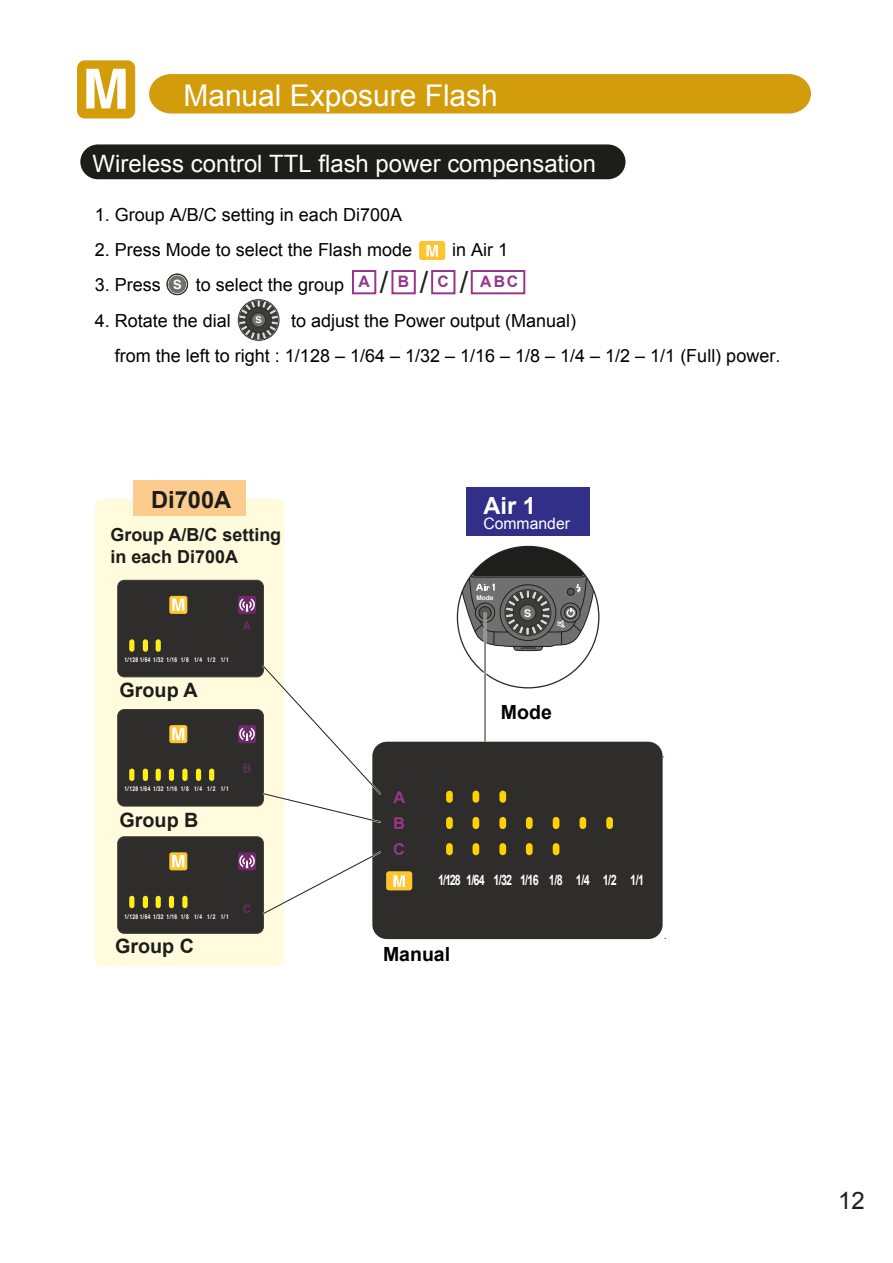
<style>
.page{position:relative;width:893px;height:1263px;background:#fff}
.page>*{position:absolute;margin:0;border:0;box-sizing:border-box;transform-origin:0 0}
.t1{font:30.75px "Arial";color:#1d1d1b}
.t2{font:30px "Arial";color:#fff}
.t3{font:24px "Arial";color:#1d1d1b}
.t4{font:23.85px "Arial";color:#fff}
.t5{font:700 23.55px "Arial";color:#1d1d1b}
.t6{font:700 23.55px "Arial";color:#fff}
.t7{font:700 19.8px "Arial";color:#1d1d1b}
.t8{font:700 19.5px "Arial";color:#000101}
.t9{font:18px/35.1px "Arial";color:#000101}
.t10{font:700 18px/21.6px "Arial";color:#1d1d1b}
.t11{font:700 16.35px/26.1px "Arial";color:#96368b;text-align:justify}
.t12{font:15.75px "Arial";color:#fff}
.t13{font:700 15.75px "Arial";color:#96368b}
.t14{font:700 14.4px "Arial";letter-spacing:-.075em;color:#fff;scale:.75 1}
.t15{font:700 12.9px "Helvetica";color:#fff}
.t16{font:700 10.65px "Helvetica";color:#fff}
.t17{font:700 9.45px "Helvetica";color:#fff}
.t18{font:700 7.65px "Arial";color:#fff}
.t19{font:700 6.6px "Helvetica";letter-spacing:.075em;color:#fff;scale:.75 1}
.t20{font:700 6.6px "Helvetica";letter-spacing:.075em;color:#fff}
.t21{font:3.3px "Arial";color:#000101;scale:1.63 1}
</style>
<div class="page">
<div style="left:149px;top:74px;width:662px;height:40px;background:#d39c0a"></div>
<div style="left:77px;top:60px;width:58px;height:58px;background:#d39c0a;border-radius:8px"></div>
<svg style="left:86px;top:69px;width:40px;height:40px"></svg>
<div style="left:80px;top:144px;width:545px;height:35px;background:#1d1d1b;border-radius:18px"></div>
<div style="left:95px;top:499px;width:189px;height:467px;background:#fffbdc;border-radius:7px"></div>
<svg style="left:457px;top:546px;width:142px;height:142px"></svg>
<div style="left:238px;top:299px;width:41px;height:42px;border:1px solid #2d2e2c;border-radius:50%"></div>
<svg style="left:239px;top:300px;width:39px;height:40px"></svg>
<svg style="left:239px;top:301px;width:39px;height:38px"></svg>
<div style="left:167px;top:274px;width:21px;height:21px;border:1px solid #2d2e2c;border-radius:50%"></div>
<div style="left:168px;top:275px;width:18px;height:18px;background:#70706f;border-radius:50%"></div>
<div style="left:118px;top:709px;width:145px;height:97px;background:#2e2d2c;border-radius:7px"></div>
<div style="left:117px;top:709px;width:147px;height:97px;border:1px solid #3c3c3b;border-radius:7px"></div>
<svg style="left:169px;top:725px;width:18px;height:18px"></svg>
<div style="left:238px;top:725px;width:18px;height:18px;background:#6f286a;border-radius:2px"></div>
<svg style="left:172px;top:728px;width:12px;height:12px"></svg>
<div style="left:195px;top:768px;width:6px;height:13px;background:#3a382a;border-radius:3px"></div>
<div style="left:129px;top:768px;width:5px;height:13px;background:#ffef19;border-radius:3px"></div>
<div style="left:156px;top:768px;width:5px;height:13px;background:#ffef19;border-radius:3px"></div>
<div style="left:169px;top:768px;width:5px;height:13px;background:#ffef19;border-radius:3px"></div>
<div style="left:182px;top:768px;width:6px;height:13px;background:#ffef19;border-radius:3px"></div>
<div style="left:196px;top:768px;width:5px;height:13px;background:#ffef19;border-radius:3px"></div>
<div style="left:209px;top:768px;width:5px;height:13px;background:#ffef19;border-radius:3px"></div>
<div style="left:143px;top:768px;width:5px;height:13px;background:#ffef19;border-radius:3px"></div>
<div style="left:118px;top:837px;width:145px;height:96px;background:#2e2d2c;border-radius:7px"></div>
<div style="left:117px;top:836px;width:147px;height:97px;border:1px solid #3c3c3b;border-radius:7px"></div>
<svg style="left:169px;top:852px;width:18px;height:18px"></svg>
<div style="left:238px;top:852px;width:18px;height:18px;background:#6f286a;border-radius:2px"></div>
<svg style="left:172px;top:855px;width:12px;height:12px"></svg>
<svg style="left:239px;top:855px;width:16px;height:13px"></svg>
<svg style="left:243px;top:904px;width:8px;height:9px"></svg>
<svg style="left:155px;top:896px;width:6px;height:12px"></svg>
<svg style="left:129px;top:896px;width:6px;height:12px"></svg>
<div style="left:129px;top:896px;width:5px;height:12px;background:#ffef19;border-radius:3px"></div>
<div style="left:156px;top:896px;width:5px;height:12px;background:#ffef19;border-radius:3px"></div>
<div style="left:169px;top:896px;width:5px;height:12px;background:#ffef19;border-radius:3px"></div>
<div style="left:182px;top:896px;width:6px;height:12px;background:#ffef19;border-radius:3px"></div>
<div style="left:143px;top:896px;width:5px;height:12px;background:#ffef19;border-radius:3px"></div>
<div style="left:134px;top:481px;width:112px;height:35px;background:#fccb8e"></div>
<div style="left:467px;top:488px;width:123px;height:48px;background:#322f88"></div>
<div style="left:118px;top:580px;width:145px;height:97px;background:#2e2d2c;border-radius:7px"></div>
<div style="left:117px;top:580px;width:147px;height:97px;border:1px solid #3c3c3b;border-radius:7px"></div>
<div style="left:169px;top:596px;width:18px;height:18px;background:#fdc52f;border-radius:2px"></div>
<div style="left:238px;top:596px;width:18px;height:18px;background:#6f286a;border-radius:2px"></div>
<svg style="left:172px;top:598px;width:12px;height:13px"></svg>
<svg style="left:239px;top:598px;width:16px;height:14px"></svg>
<svg style="left:129px;top:639px;width:6px;height:13px"></svg>
<div style="left:129px;top:639px;width:5px;height:13px;background:#ffef19;border-radius:3px"></div>
<div style="left:156px;top:639px;width:5px;height:13px;background:#ffef19;border-radius:3px"></div>
<div style="left:169px;top:639px;width:5px;height:13px;border:1px solid #2e2d2c;border-radius:3px"></div>
<div style="left:182px;top:639px;width:6px;height:13px;border:1px solid #2e2d2c;border-radius:3px"></div>
<div style="left:196px;top:639px;width:5px;height:13px;border:1px solid #2e2d2c;border-radius:3px"></div>
<div style="left:143px;top:639px;width:5px;height:13px;background:#ffef19;border-radius:3px"></div>
<div style="left:352px;top:270px;width:24px;height:24px;border:2px solid #96368b"></div>
<div style="left:391px;top:270px;width:25px;height:24px;border:2px solid #96368b"></div>
<div style="left:431px;top:270px;width:24px;height:24px;border:2px solid #96368b"></div>
<div style="left:471px;top:270px;width:54px;height:24px;border:2px solid #96368b"></div>
<div style="left:372px;top:742px;width:291px;height:197px;background:#2e2d2c;border-radius:15px"></div>
<div style="left:446px;top:791px;width:7px;height:12px;background:#ffd100;border-radius:3px"></div>
<div style="left:446px;top:817px;width:7px;height:12px;background:#ffd100;border-radius:3px"></div>
<div style="left:446px;top:843px;width:7px;height:12px;background:#ffd100;border-radius:3px"></div>
<div style="left:473px;top:791px;width:6px;height:12px;background:#ffd100;border-radius:3px"></div>
<div style="left:473px;top:817px;width:6px;height:12px;background:#ffd100;border-radius:3px"></div>
<div style="left:473px;top:843px;width:6px;height:12px;background:#ffd100;border-radius:3px"></div>
<div style="left:499px;top:791px;width:7px;height:12px;background:#ffd100;border-radius:3px"></div>
<div style="left:499px;top:817px;width:7px;height:12px;background:#ffd100;border-radius:3px"></div>
<div style="left:499px;top:843px;width:7px;height:12px;background:#ffd100;border-radius:3px"></div>
<div style="left:526px;top:817px;width:7px;height:12px;background:#ffd100;border-radius:3px"></div>
<div style="left:526px;top:843px;width:7px;height:12px;background:#ffd100;border-radius:3px"></div>
<div style="left:553px;top:817px;width:6px;height:12px;background:#ffd100;border-radius:3px"></div>
<div style="left:553px;top:843px;width:6px;height:12px;background:#ffd100;border-radius:3px"></div>
<div style="left:579px;top:817px;width:7px;height:12px;background:#ffd100;border-radius:3px"></div>
<div style="left:606px;top:817px;width:7px;height:12px;background:#ffd100;border-radius:3px"></div>
<hr style="left:484px;top:612px;width:2px;height:129px;background:#575756">
<div style="left:419px;top:241px;width:26px;height:19px;background:#fdc42e;border-radius:3px"></div>
<svg style="left:426px;top:245px;width:12px;height:12px"></svg>
<svg style="left:239px;top:621px;width:175px;height:209px"></svg>
<svg style="left:262px;top:840px;width:151px;height:85px"></svg>
<h2 class="t2" style="left:183px;top:76px;width:316px">Manual Exposure Flash</h2>
<h3 class="t4" style="left:93px;top:148px;width:505px">Wireless control TTL flash power compensation</h3>
<p class="t9" style="left:95px;top:198px;width:309px">1. Group A/B/C setting in each Di700A</p>
<p class="t9" style="left:95px;top:233px;width:319px">2. Press Mode to select the Flash mode</p>
<p class="t9" style="left:452px;top:233px;width:58px">in Air 1</p>
<p class="t9" style="left:95px;top:268px;width:68px">3. Press</p>
<p class="t9" style="left:196px;top:268px;width:150px">to select the group</p>
<p class="t9" style="left:95px;top:303px;width:138px">4. Rotate the dial</p>
<h1 class="t1" style="left:380px;top:262px;width:90px">///</h1>
<p class="t13" style="left:358px;top:271px;width:13px">A</p>
<p class="t13" style="left:398px;top:271px;width:13px">B</p>
<p class="t13" style="left:438px;top:271px;width:13px">C</p>
<p class="t13" style="left:480px;top:271px;width:40px">ABC</p>
<p class="t15" style="left:173px;top:274px;width:10px">S</p>
<p class="t9" style="left:115px;top:303px;width:667px;text-indent:176px">to adjust the Power output (Manual)<br>from the left to right : 1/128 – 1/64 – 1/32 – 1/16 – 1/8 – 1/4 – 1/2 – 1/1 (Full) power.</p>
<p class="t17" style="left:255px;top:312px;width:8px">S</p>
<h3 class="t5" style="left:151px;top:484px;width:82px">Di700A</h3>
<h3 class="t6" style="left:483px;top:490px;width:54px">Air 1</h3>
<p class="t12" style="left:483px;top:513px;width:88px">Commander</p>
<p class="t10" style="left:110px;top:525px;width:172px">Group A/B/C setting in each Di700A</p>
<p class="t18" style="left:514px;top:502px;width:7px">C</p>
<p class="t19" style="left:125px;top:654px;width:141px">1/128 1/64 1/32 1/16 1/8 1/4 1/2 1/1</p>
<p class="t7" style="left:120px;top:676px;width:80px">Group A</p>
<p class="t19" style="left:124px;top:784px;width:141px">1/128 1/64 1/32 1/16 1/8 1/4 1/2 1/1</p>
<p class="t7" style="left:120px;top:807px;width:80px">Group B</p>
<p class="t19" style="left:124px;top:911px;width:141px">1/128 1/64 1/32 1/16 1/8 1/4 1/2 1/1</p>
<p class="t7" style="left:115px;top:932px;width:80px">Group C</p>
<p class="t11" style="left:393px;top:785px;width:14px">A B C</p>
<p class="t20" style="left:476px;top:593px;width:19px">Mode</p>
<p class="t16" style="left:524px;top:604px;width:9px">S</p>
<p class="t21" style="left:521px;top:646px;width:11px">unlock</p>
<p class="t8" style="left:501px;top:699px;width:52px">Mode</p>
<p class="t14" style="left:438px;top:870px;width:276px">1/128 1/64 1/32 1/16 1/8 1/4 1/2 1/1</p>
<p class="t8" style="left:383px;top:941px;width:69px">Manual</p>
<h3 class="t3" style="left:838px;top:1185px;width:28px">12</h3>
</div>
